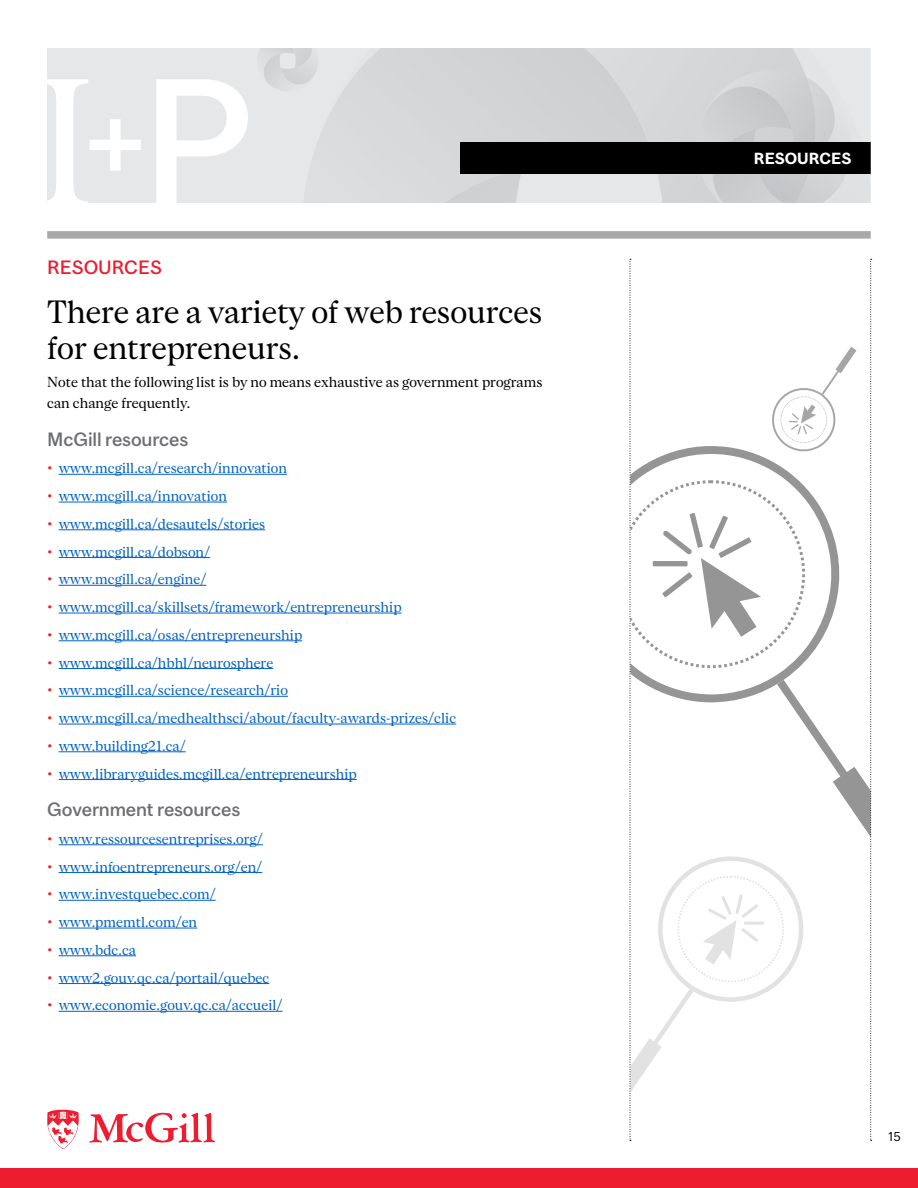
<style>
.page{position:relative;width:918px;height:1188px;background:#fff}
.page>*{position:absolute;margin:0;border:0;box-sizing:border-box;transform-origin:0 0}
.t1{font:30px/36px "Mc Gill Serif";letter-spacing:-.005em;color:#000}
.t2{font:500 18px "Mc Gill Sans";letter-spacing:-.01em;color:#6d6e71}
.t3{font:18px "Mc Gill Serif";color:#ed1c2f}
.t4{font:500 18px "Mc Gill Sans";color:#ed1c2f}
.t5{font:700 15px "Mc Gill Sans";color:#fff}
.t6{font:13.5px "Mc Gill Serif";color:#0563c1}
.t7{font:13.5px/21px "Mc Gill Serif";color:#000}
.t8{font:12px "Mc Gill Sans";color:#000}
</style>
<div class="page">
<div style="left:47px;top:47px;width:825px;height:156px;background:#e6e7e8"></div>
<svg style="left:317px;top:47px;width:500px;height:156px"></svg>
<div style="left:0;top:1169px;width:918px;height:19px;background:#ed1c2f"></div>
<svg style="left:257px;top:47px;width:62px;height:44px"></svg>
<svg style="left:47px;top:79px;width:94px;height:124px"></svg>
<svg style="left:156px;top:79px;width:92px;height:124px"></svg>
<div style="left:47px;top:231px;width:824px;height:8px;background:#a7a9ac"></div>
<svg style="left:89px;top:1112px;width:126px;height:31px"></svg>
<svg style="left:47px;top:1110px;width:32px;height:39px"></svg>
<div style="left:460px;top:142px;width:412px;height:32px;background:#000"></div>
<hr style="left:59px;top:474px;width:228px;height:1px;background:#0563c1">
<hr style="left:59px;top:502px;width:168px;height:1px;background:#0563c1">
<hr style="left:59px;top:529px;width:206px;height:1px;background:#0563c1">
<hr style="left:59px;top:557px;width:151px;height:1px;background:#0563c1">
<hr style="left:59px;top:585px;width:147px;height:1px;background:#0563c1">
<hr style="left:59px;top:613px;width:343px;height:1px;background:#0563c1">
<hr style="left:59px;top:640px;width:243px;height:1px;background:#0563c1">
<hr style="left:59px;top:668px;width:214px;height:1px;background:#0563c1">
<hr style="left:59px;top:696px;width:229px;height:1px;background:#0563c1">
<hr style="left:59px;top:724px;width:397px;height:1px;background:#0563c1">
<hr style="left:59px;top:751px;width:127px;height:1px;background:#0563c1">
<hr style="left:59px;top:779px;width:298px;height:1px;background:#0563c1">
<hr style="left:59px;top:844px;width:204px;height:1px;background:#0563c1">
<hr style="left:59px;top:872px;width:203px;height:1px;background:#0563c1">
<hr style="left:59px;top:900px;width:157px;height:1px;background:#0563c1">
<hr style="left:59px;top:928px;width:138px;height:1px;background:#0563c1">
<hr style="left:59px;top:955px;width:77px;height:1px;background:#0563c1">
<hr style="left:59px;top:983px;width:210px;height:1px;background:#0563c1">
<hr style="left:59px;top:1011px;width:224px;height:1px;background:#0563c1">
<svg style="left:599px;top:70px;width:274px;height:1071px"></svg>
<h2 class="t4" style="left:47px;top:256px;width:116px">RESOURCES</h2>
<h1 class="t1" style="left:47px;top:294px;width:497px">There are a variety of web resources for entrepreneurs.</h1>
<p class="t7" style="left:47px;top:371px;width:497px">Note that the following list is by no means exhaustive as government programs can change frequently.</p>
<h2 class="t2" style="left:47px;top:428px;width:143px">McGill resources</h2>
<p class="t6" style="left:59px;top:460px;width:230px">www.mcgill.ca/research/innovation</p>
<h2 class="t3" style="left:47px;top:455px;width:7px">•</h2>
<p class="t6" style="left:59px;top:488px;width:170px">www.mcgill.ca/innovation</p>
<h2 class="t3" style="left:47px;top:483px;width:7px">•</h2>
<p class="t6" style="left:59px;top:515px;width:208px">www.mcgill.ca/desautels/stories</p>
<h2 class="t3" style="left:47px;top:511px;width:7px">•</h2>
<p class="t6" style="left:59px;top:543px;width:153px">www.mcgill.ca/dobson/</p>
<h2 class="t3" style="left:47px;top:539px;width:7px">•</h2>
<p class="t6" style="left:59px;top:571px;width:149px">www.mcgill.ca/engine/</p>
<h2 class="t3" style="left:47px;top:566px;width:7px">•</h2>
<p class="t6" style="left:59px;top:599px;width:344px">www.mcgill.ca/skillsets/framework/entrepreneurship</p>
<h2 class="t3" style="left:47px;top:594px;width:7px">•</h2>
<p class="t6" style="left:59px;top:626px;width:245px">www.mcgill.ca/osas/entrepreneurship</p>
<h2 class="t3" style="left:47px;top:622px;width:7px">•</h2>
<p class="t6" style="left:59px;top:654px;width:216px">www.mcgill.ca/hbhl/neurosphere</p>
<h2 class="t3" style="left:47px;top:650px;width:7px">•</h2>
<p class="t6" style="left:59px;top:682px;width:231px">www.mcgill.ca/science/research/rio</p>
<h2 class="t3" style="left:47px;top:677px;width:7px">•</h2>
<p class="t6" style="left:59px;top:710px;width:399px">www.mcgill.ca/medhealthsci/about/faculty-awards-prizes/clic</p>
<h2 class="t3" style="left:47px;top:705px;width:7px">•</h2>
<p class="t6" style="left:59px;top:737px;width:129px">www.building21.ca/</p>
<h2 class="t3" style="left:47px;top:733px;width:7px">•</h2>
<p class="t6" style="left:59px;top:765px;width:300px">www.libraryguides.mcgill.ca/entrepreneurship</p>
<h2 class="t3" style="left:47px;top:761px;width:7px">•</h2>
<h2 class="t2" style="left:47px;top:798px;width:195px">Government resources</h2>
<p class="t6" style="left:59px;top:830px;width:206px">www.ressourcesentreprises.org/</p>
<h2 class="t3" style="left:47px;top:826px;width:7px">•</h2>
<p class="t6" style="left:59px;top:858px;width:205px">www.infoentrepreneurs.org/en/</p>
<h2 class="t3" style="left:47px;top:854px;width:7px">•</h2>
<p class="t6" style="left:59px;top:886px;width:158px">www.investquebec.com/</p>
<h2 class="t3" style="left:47px;top:881px;width:7px">•</h2>
<p class="t6" style="left:59px;top:914px;width:140px">www.pmemtl.com/en</p>
<h2 class="t3" style="left:47px;top:909px;width:7px">•</h2>
<p class="t6" style="left:59px;top:941px;width:79px">www.bdc.ca</p>
<h2 class="t3" style="left:47px;top:937px;width:7px">•</h2>
<p class="t6" style="left:59px;top:969px;width:212px">www2.gouv.qc.ca/portail/quebec</p>
<h2 class="t3" style="left:47px;top:965px;width:7px">•</h2>
<p class="t6" style="left:59px;top:997px;width:225px">www.economie.gouv.qc.ca/accueil/</p>
<h2 class="t3" style="left:47px;top:992px;width:7px">•</h2>
<p class="t5" style="left:754px;top:149px;width:99px">RESOURCES</p>
<p class="t8" style="left:889px;top:1129px;width:14px">15</p>
</div>
